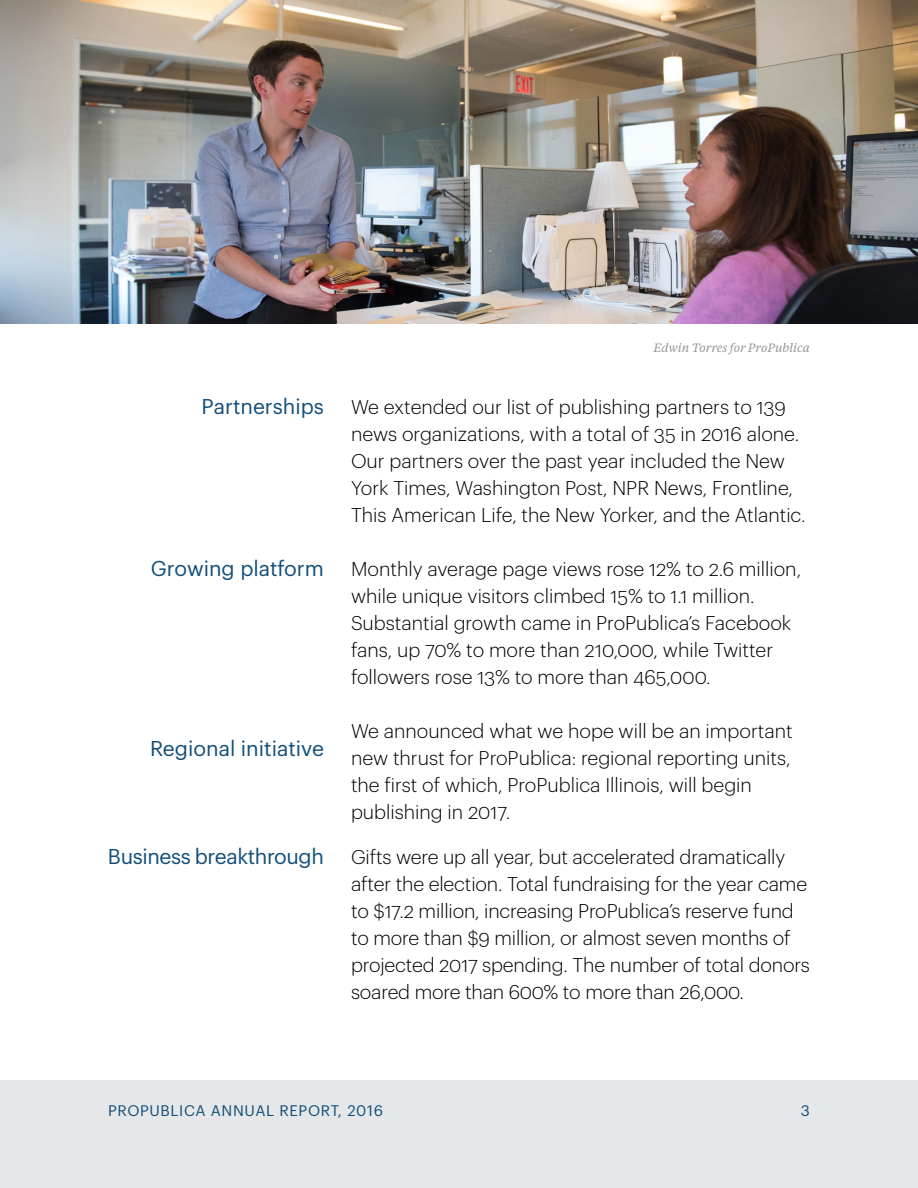
<style>
.page{position:relative;width:918px;height:1188px;background:#fff}
.page>*{position:absolute;margin:0;border:0;box-sizing:border-box;transform-origin:0 0}
.t1{font:21px "Graphik";color:#124e7a}
.t2{font:21px "Graphik";letter-spacing:-.02em;color:#124e7a}
.t3{font:300 19.5px/27px "Graphik";color:#000}
.t4{font:15px "Graphik";letter-spacing:.045em;color:#124e7a}
.t5{font:italic 12px "Tiempos Text";color:#939598}
</style>
<div class="page">
<div style="left:0;top:1080px;width:918px;height:108px;background:#e6e7e8"></div>
<img style="left:0;top:0;width:918px;height:324px">
<p class="t1" style="left:202px;top:391px;width:124px">Partnerships</p>
<p class="t1" style="left:151px;top:553px;width:175px">Growing platform</p>
<p class="t1" style="left:150px;top:733px;width:175px">Regional initiative</p>
<p class="t2" style="left:108px;top:841px;width:218px">Business breakthrough</p>
<p class="t5" style="left:653px;top:339px;width:158px">Edwin Torres for ProPublica</p>
<p class="t3" style="left:351px;top:392px;width:456px">We extended our list of publishing partners to 139 news organizations, with a total of 35 in 2016 alone.<br>Our partners over the past year included the New York Times, Washington Post, NPR News, Frontline, This American Life, the New Yorker, and the Atlantic.</p>
<p class="t3" style="left:351px;top:554px;width:452px">Monthly average page views rose 12% to 2.6 million, while unique visitors climbed 15% to 1.1 million.<br>Substantial growth came in ProPublica’s Facebook fans, up 70% to more than 210,000, while Twitter followers rose 13% to more than 465,000.</p>
<p class="t3" style="left:351px;top:716px;width:443px">We announced what we hope will be an important new thrust for ProPublica: regional reporting units, the first of which, ProPublica Illinois, will begin publishing in 2017.</p>
<p class="t3" style="left:351px;top:842px;width:461px">Gifts were up all year, but accelerated dramatically after the election. Total fundraising for the year came to $17.2 million, increasing ProPublica’s reserve fund to more than $9 million, or almost seven months of projected 2017 spending. The number of total donors soared more than 600% to more than 26,000.</p>
<p class="t4" style="left:108px;top:1099px;width:277px">PROPUBLICA ANNUAL REPORT, 2016</p>
<p class="t4" style="left:801px;top:1099px;width:11px">3</p>
</div>
